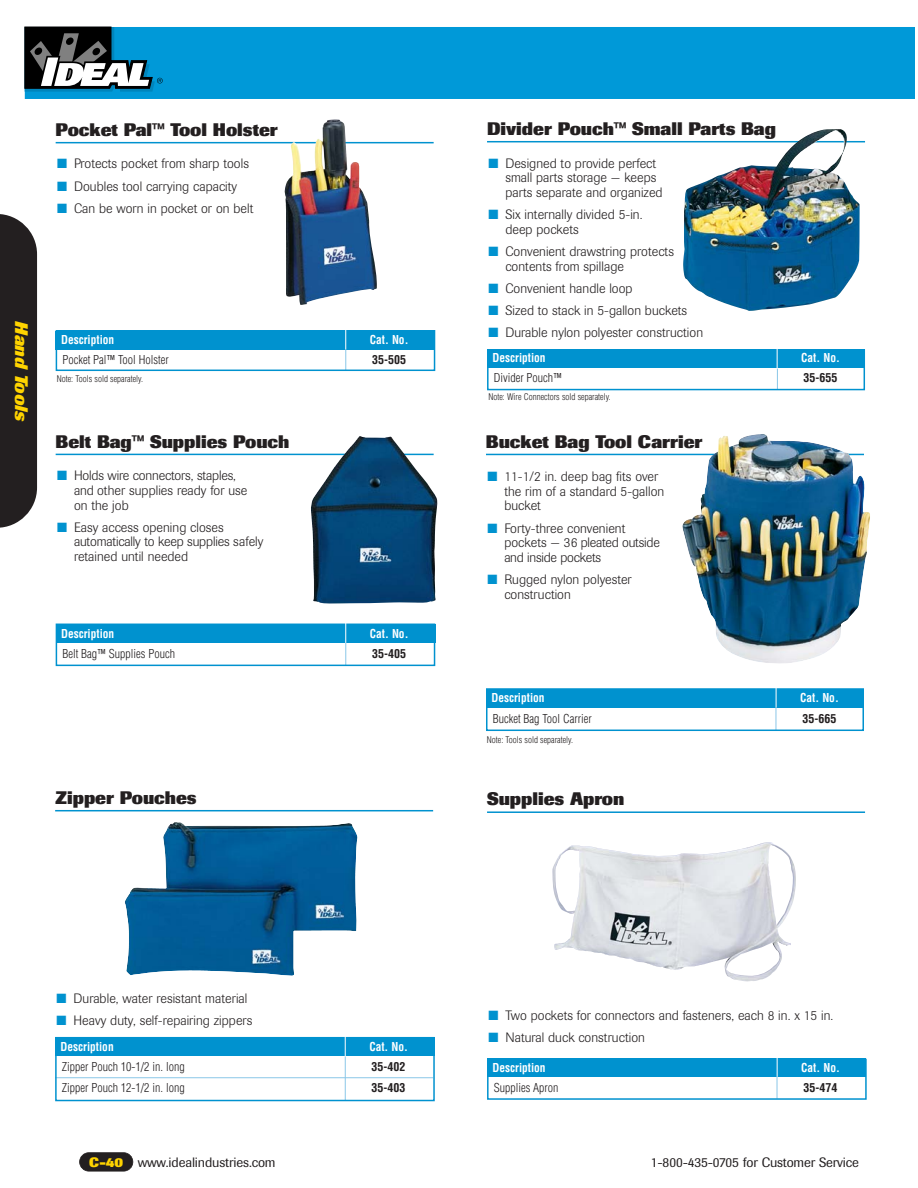
<style>
.page{position:relative;width:918px;height:1188px;background:#fff}
.page>*{position:absolute;margin:0;border:0;box-sizing:border-box;transform-origin:0 0}
.t1{font:800 18px "Imago";color:#231f20}
.t2{font:italic 800 18px "Imago";color:#ffd400}
.t3{font:300 13.5px/14.5px "Imago";letter-spacing:.005em;color:#231f20}
.t4{font:300 13.5px/14.5px "Imago";letter-spacing:-.015em;color:#231f20}
.t5{font:13.5px "Imago";letter-spacing:-.01em;color:#231f20}
.t6{font:300 condensed 12px "Helvetica";color:#231f20}
.t7{font:700 condensed 12px "Helvetica";color:#fff;scale:.95 1}
.t8{font:700 condensed 12px "Helvetica";color:#231f20}
.t9{font:300 condensed 9px "Helvetica";color:#231f20}
.s1{color:#0092cf}
.s2{font-weight:800;color:#ffd400}
</style>
<div class="page">
<div style="left:0;top:214px;width:37px;height:314px;background:#231f20"></div>
<div style="left:163px;top:27px;width:752px;height:72px;background:#0099d8"></div>
<svg style="left:25px;top:27px;width:138px;height:72px"></svg>
<div style="left:80px;top:1153px;width:53px;height:18px;background:#231f20;border-radius:9px"></div>
<div style="left:79px;top:1152px;width:54px;height:20px;border:2px solid #231f20;border-radius:10px"></div>
<hr style="left:56px;top:454px;width:378px;height:1px;background:#0092cf">
<img style="left:311px;top:436px;width:127px;height:168px">
<div style="left:486px;top:689px;width:378px;height:19px;background:#0092cf"></div>
<hr style="left:56px;top:142px;width:378px;height:1px;background:#0092cf">
<div style="left:56px;top:331px;width:379px;height:18px;background:#0092cf"></div>
<div style="left:56px;top:330px;width:379px;height:41px;border:2px solid #0092cf"></div>
<svg style="left:345px;top:330px;width:1px;height:41px"></svg>
<div style="left:56px;top:624px;width:380px;height:19px;background:#0092cf"></div>
<div style="left:56px;top:624px;width:379px;height:42px;border:2px solid #0092cf"></div>
<svg style="left:345px;top:623px;width:1px;height:42px"></svg>
<hr style="left:487px;top:141px;width:378px;height:1px;background:#0092cf">
<div style="left:487px;top:349px;width:378px;height:19px;background:#0092cf"></div>
<div style="left:487px;top:349px;width:378px;height:41px;border:2px solid #0092cf"></div>
<svg style="left:777px;top:349px;width:1px;height:40px"></svg>
<hr style="left:486px;top:454px;width:378px;height:1px;background:#0092cf">
<hr style="left:487px;top:811px;width:378px;height:2px;background:#0092cf">
<img style="left:285px;top:119px;width:93px;height:186px">
<img style="left:552px;top:842px;width:244px;height:139px">
<div style="left:487px;top:1059px;width:379px;height:18px;background:#0092cf"></div>
<div style="left:487px;top:1059px;width:380px;height:41px;border:2px solid #0092cf"></div>
<svg style="left:777px;top:1058px;width:1px;height:41px"></svg>
<img style="left:683px;top:129px;width:177px;height:182px">
<img style="left:682px;top:434px;width:188px;height:229px">
<div style="left:486px;top:688px;width:378px;height:43px;border:2px solid #0092cf"></div>
<svg style="left:776px;top:688px;width:1px;height:42px"></svg>
<div style="left:55px;top:1038px;width:379px;height:18px;background:#0092cf"></div>
<hr style="left:55px;top:1077px;width:378px;height:1px;background:#8ac7e8">
<hr style="left:345px;top:1056px;width:1px;height:44px;background:#8ac7e8">
<div style="left:55px;top:1037px;width:380px;height:64px;border:2px solid #0092cf"></div>
<svg style="left:345px;top:1037px;width:1px;height:19px"></svg>
<hr style="left:55px;top:810px;width:378px;height:1px;background:#0092cf">
<img style="left:125px;top:822px;width:232px;height:154px">
<h1 class="t1" style="left:56px;top:123px;width:224px">Pocket Pal™ Tool Holster</h1>
<p class="t3" style="left:57px;top:158px;width:193px"><span class="s1">■</span> Protects pocket from sharp tools</p>
<p class="t3" style="left:57px;top:180px;width:182px"><span class="s1">■</span> Doubles tool carrying capacity</p>
<p class="t3" style="left:57px;top:202px;width:198px"><span class="s1">■</span> Can be worn in pocket or on belt</p>
<h1 class="t2" style="left:28px;top:321px;width:101px;rotate:90deg">Hand Tools</h1>
<p class="t7" style="left:61px;top:335px;width:57px">Description</p>
<p class="t7" style="left:370px;top:335px;width:42px">Cat. No.</p>
<p class="t6" style="left:62px;top:355px;width:108px">Pocket Pal™ Tool Holster</p>
<p class="t8" style="left:372px;top:355px;width:35px">35-505</p>
<p class="t9" style="left:57px;top:375px;width:88px">Note: Tools sold separately.</p>
<h1 class="t1" style="left:56px;top:435px;width:235px">Belt Bag™ Supplies Pouch</h1>
<p class="t3" style="left:74px;top:470px;width:175px;text-indent:-17px"><span class="s1">■</span> Holds wire connectors, staples, and other supplies ready for use on the job</p>
<p class="t3" style="left:74px;top:521px;width:191px;text-indent:-17px"><span class="s1">■</span> Easy access opening closes automatically to keep supplies safely retained until needed</p>
<p class="t7" style="left:61px;top:629px;width:57px">Description</p>
<p class="t7" style="left:370px;top:629px;width:42px">Cat. No.</p>
<p class="t6" style="left:62px;top:649px;width:114px">Belt Bag™ Supplies Pouch</p>
<p class="t8" style="left:372px;top:649px;width:35px">35-405</p>
<h1 class="t1" style="left:55px;top:791px;width:143px">Zipper Pouches</h1>
<h1 class="t1" style="left:487px;top:122px;width:291px">Divider Pouch™ Small Parts Bag</h1>
<p class="t3" style="left:505px;top:157px;width:159px;text-indent:-17px"><span class="s1">■</span> Designed to provide perfect small parts storage — keeps parts separate and organized</p>
<p class="t3" style="left:505px;top:209px;width:139px;text-indent:-17px"><span class="s1">■</span> Six internally divided 5-in. deep pockets</p>
<p class="t3" style="left:505px;top:245px;width:170px;text-indent:-17px"><span class="s1">■</span> Convenient drawstring protects contents from spillage</p>
<p class="t3" style="left:489px;top:282px;width:146px"><span class="s1">■</span> Convenient handle loop</p>
<p class="t3" style="left:489px;top:304px;width:200px"><span class="s1">■</span> Sized to stack in 5-gallon buckets</p>
<p class="t3" style="left:489px;top:327px;width:216px"><span class="s1">■</span> Durable nylon polyester construction</p>
<p class="t7" style="left:492px;top:353px;width:57px">Description</p>
<p class="t7" style="left:801px;top:353px;width:42px">Cat. No.</p>
<p class="t6" style="left:494px;top:373px;width:70px">Divider Pouch™</p>
<p class="t8" style="left:804px;top:373px;width:35px">35-655</p>
<p class="t9" style="left:488px;top:394px;width:124px">Note: Wire Connectors sold separately.</p>
<h1 class="t1" style="left:486px;top:435px;width:218px">Bucket Bag Tool Carrier</h1>
<p class="t3" style="left:504px;top:470px;width:161px;text-indent:-17px"><span class="s1">■</span> 11-1/2 in. deep bag fits over the rim of a standard 5-gallon bucket</p>
<p class="t4" style="left:504px;top:522px;width:157px;text-indent:-17px"><span class="s1">■</span> Forty-three convenient pockets — 36 pleated outside and inside pockets</p>
<p class="t3" style="left:504px;top:573px;width:129px;text-indent:-17px"><span class="s1">■</span> Rugged nylon polyester construction</p>
<p class="t7" style="left:491px;top:693px;width:57px">Description</p>
<p class="t7" style="left:800px;top:693px;width:42px">Cat. No.</p>
<p class="t6" style="left:493px;top:714px;width:101px">Bucket Bag Tool Carrier</p>
<p class="t8" style="left:803px;top:714px;width:35px">35-665</p>
<p class="t9" style="left:487px;top:736px;width:88px">Note: Tools sold separately.</p>
<h1 class="t1" style="left:487px;top:793px;width:139px">Supplies Apron</h1>
<p class="t3" style="left:57px;top:992px;width:192px"><span class="s1">■</span> Durable, water resistant material</p>
<p class="t3" style="left:57px;top:1014px;width:197px"><span class="s1">■</span> Heavy duty, self-repairing zippers</p>
<p class="t7" style="left:61px;top:1042px;width:57px">Description</p>
<p class="t7" style="left:369px;top:1042px;width:42px">Cat. No.</p>
<p class="t6" style="left:62px;top:1062px;width:124px">Zipper Pouch 10-1/2 in. long</p>
<p class="t8" style="left:372px;top:1062px;width:35px">35-402</p>
<p class="t6" style="left:62px;top:1083px;width:124px">Zipper Pouch 12-1/2 in. long</p>
<p class="t8" style="left:372px;top:1083px;width:35px">35-403</p>
<p class="t3" style="left:489px;top:1009px;width:346px"><span class="s1">■</span> Two pockets for connectors and fasteners, each 8 in. x 15 in.</p>
<p class="t3" style="left:489px;top:1032px;width:158px"><span class="s1">■</span> Natural duck construction</p>
<p class="t7" style="left:492px;top:1063px;width:57px">Description</p>
<p class="t7" style="left:801px;top:1063px;width:42px">Cat. No.</p>
<p class="t6" style="left:494px;top:1083px;width:66px">Supplies Apron</p>
<p class="t8" style="left:804px;top:1083px;width:35px">35-474</p>
<p class="t5" style="left:89px;top:1158px;width:188px"><span class="s2">C-40</span> www.idealindustries.com</p>
<p class="t5" style="left:651px;top:1158px;width:210px">1-800-435-0705 for Customer Service</p>
</div>
